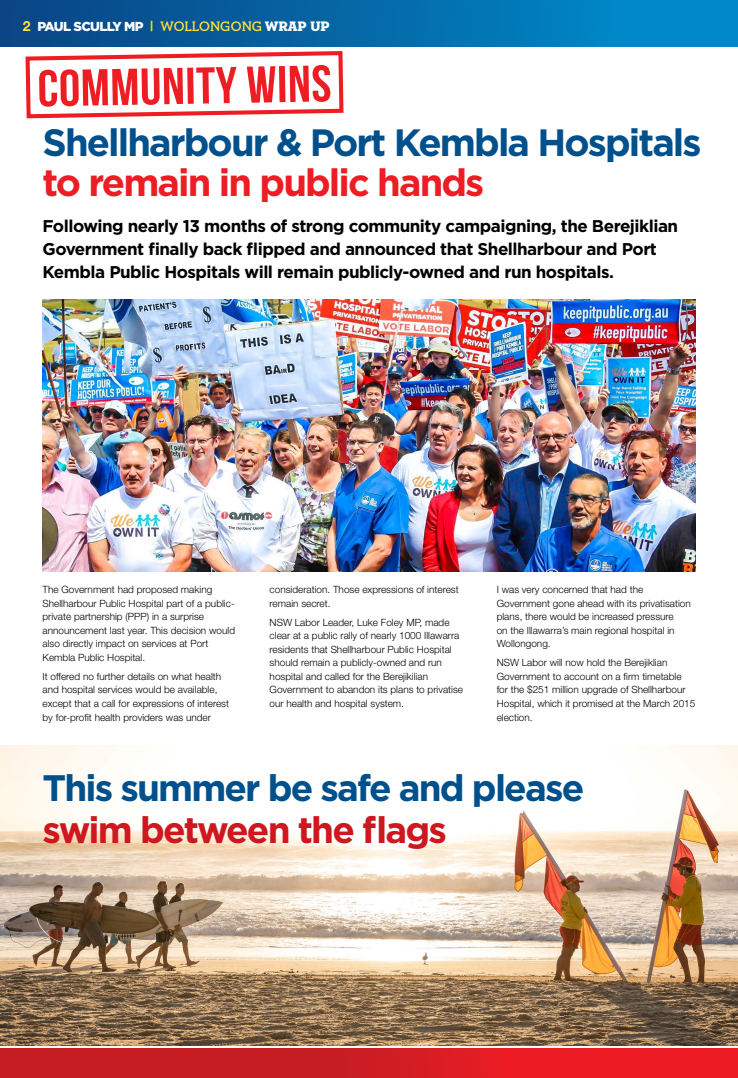
<style>
.page{position:relative;width:738px;height:1078px;background:#fff}
.page>*{position:absolute;margin:0;border:0;box-sizing:border-box;transform-origin:0 0}
.t1{font:51.5px "Bebas Neue";color:#ed1d24;scale:1.04 1}
.t2{font:700 38px/40.5px "Gotham";letter-spacing:-.05em;color:#00508c}
.t3{font:700 36.8px/42.3px "Gotham";letter-spacing:-.05em;color:#00508c}
.t4{font:700 17px/23px "Gotham";letter-spacing:-.03em;color:#000}
.t5{font:900 13px "Gotham";letter-spacing:-.05em;color:#fff}
.t6{font:300 10px/13.5px "Helvetica Neue";color:#000}
.s1{font-family:"Helvetica Neue";font-weight:700;font-size:14px;color:#ffe241}
.s2{font-family:"Helvetica Neue";font-weight:700;font-size:14px;color:#fd0}
.s3{font-family:"Neutraface Slab Display";font-weight:700;font-size:14px;color:#ffe241}
.s4{font-family:"Neutraface Slab Display Titling";font-weight:400;font-size:14px}
.s5{color:#ed1d24}
.s6{color:#ce171e}
</style>
<div class="page">
<div style="left:0;top:0;width:737px;height:46px;background:linear-gradient(to right,#0a4483,#008fd0)"></div>
<div style="left:0;top:1047px;width:737px;height:30px;background:linear-gradient(to right,#ba1d23,#f21c24)"></div>
<svg style="left:25px;top:51px;width:319px;height:68px"></svg>
<img style="left:43px;top:299px;width:651px;height:272px">
<img style="left:0;top:745px;width:737px;height:300px">
<p class="t5" style="left:23px;top:18px;width:308px"><span class="s1">2</span> PAUL SCULLY MP <span class="s2">|</span> <span class="s3">WOLLONGONG</span> <span class="s4">WRAP UP</span></p>
<p class="t1" style="left:37px;top:60px;width:284px;rotate:-1deg">Community wins</p>
<p class="t2" style="left:43px;top:122px;width:660px">Shellharbour &amp; Port Kembla Hospitals <span class="s5">to remain in public hands</span></p>
<p class="t4" style="left:43px;top:214px;width:636px">Following nearly 13 months of strong community campaigning, the Berejiklian<br>Government finally back flipped and announced that Shellharbour and Port<br>Kembla Public Hospitals will remain publicly-owned and run hospitals.</p>
<p class="t6" style="left:43px;top:582px;width:194px">The Government had proposed making Shellharbour Public Hospital part of a public&shy;private partnership (PPP) in a surprise announcement last year. This decision would also directly impact on services at Port Kembla Public Hospital.</p>
<p class="t6" style="left:43px;top:669px;width:188px">It offered no further details on what health and hospital services would be available, except that a call for expressions of interest by for-profit health providers was under</p>
<p class="t6" style="left:269px;top:582px;width:190px">consideration. Those expressions of interest remain secret.</p>
<p class="t6" style="left:269px;top:615px;width:195px">NSW Labor Leader, Luke Foley MP, made clear at a public rally of nearly 1000 Illawarra residents that Shellharbour Public Hospital should remain a publicly-owned and run hospital and called for the Berejikilian Government to abandon its plans to privatise our health and hospital system.</p>
<p class="t6" style="left:496px;top:582px;width:195px">I was very concerned that had the Government gone ahead with its privatisation plans, there would be increased pressure<br>on the Illawarra’s main regional hospital in Wollongong.</p>
<p class="t6" style="left:496px;top:655px;width:200px">NSW Labor will now hold the Berejiklian Government to account on a firm timetable for the $251 million upgrade of Shellharbour Hospital, which it promised at the March 2015 election.</p>
<p class="t3" style="left:43px;top:766px;width:542px">This summer be safe and please <span class="s6">swim between the flags</span></p>
</div>
